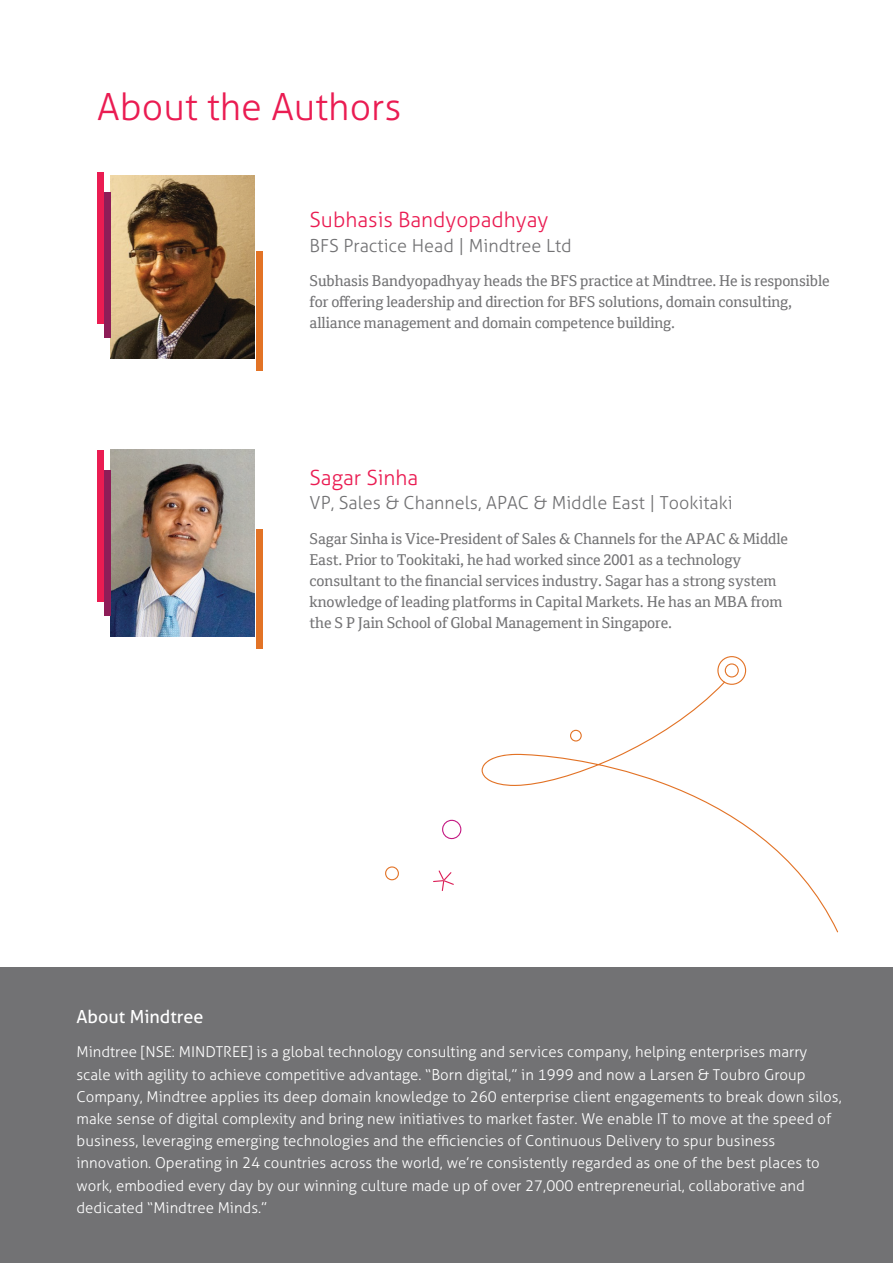
<style>
.page{position:relative;width:893px;height:1263px;background:#fff}
.page>*{position:absolute;margin:0;border:0;box-sizing:border-box;transform-origin:0 0}
.t1{font:300 37.5px "Aller Typo";color:#ea1c52}
.t2{font:300 21px "Aller Typo";color:#ea1c52}
.t3{font:300 18px "Aller Typo";color:#727274}
.t4{font:18px "Aller Typo";color:#fff}
.t5{font:300 15px/22.2px "Aller Typo";color:#fff}
.t6{font:15px/21px "Cordale";letter-spacing:-.01em;color:#727274}
</style>
<div class="page">
<div style="left:0;top:967px;width:893px;height:296px;background:#727274"></div>
<img style="left:111px;top:175px;width:144px;height:184px">
<div style="left:97px;top:172px;width:7px;height:152px;background:#ea1c52"></div>
<div style="left:104px;top:192px;width:7px;height:146px;background:#8e1d58"></div>
<div style="left:256px;top:251px;width:6px;height:120px;background:#e27326"></div>
<img style="left:111px;top:450px;width:144px;height:187px">
<div style="left:97px;top:450px;width:7px;height:152px;background:#ea1c52"></div>
<div style="left:104px;top:470px;width:7px;height:146px;background:#8e1d58"></div>
<div style="left:256px;top:530px;width:6px;height:119px;background:#e27326"></div>
<svg style="left:717px;top:656px;width:29px;height:25px"></svg>
<svg style="left:482px;top:681px;width:356px;height:251px"></svg>
<svg style="left:442px;top:820px;width:19px;height:19px"></svg>
<svg style="left:385px;top:866px;width:14px;height:14px"></svg>
<svg style="left:433px;top:870px;width:21px;height:21px"></svg>
<h1 class="t1" style="left:97px;top:84px;width:306px">About the Authors</h1>
<h2 class="t2" style="left:310px;top:207px;width:240px">Subhasis Bandyopadhyay</h2>
<p class="t3" style="left:310px;top:234px;width:263px">BFS Practice Head | Mindtree Ltd</p>
<p class="t6" style="left:310px;top:271px;width:522px">Subhasis Bandyopadhyay heads the BFS practice at Mindtree. He is responsible for offering leadership and direction for BFS solutions, domain consulting, alliance management and domain competence building.</p>
<h2 class="t2" style="left:310px;top:465px;width:110px">Sagar Sinha</h2>
<p class="t3" style="left:310px;top:492px;width:425px">VP, Sales &amp; Channels, APAC &amp; Middle East | Tookitaki</p>
<p class="t6" style="left:310px;top:528px;width:480px">Sagar Sinha is Vice-President of Sales &amp; Channels for the APAC &amp; Middle East. Prior to Tookitaki, he had worked since 2001 as a technology consultant to the financial services industry. Sagar has a strong system knowledge of leading platforms in Capital Markets. He has an MBA from the S P Jain School of Global Management in Singapore.</p>
<p class="t4" style="left:77px;top:1006px;width:128px">About Mindtree</p>
<p class="t5" style="left:77px;top:1041px;width:767px">Mindtree [NSE: MINDTREE] is a global technology consulting and services company, helping enterprises marry scale with agility to achieve competitive advantage. “Born digital,” in 1999 and now a Larsen &amp; Toubro Group Company, Mindtree applies its deep domain knowledge to 260 enterprise client engagements to break down silos, make sense of digital complexity and bring new initiatives to market faster. We enable IT to move at the speed of business, leveraging emerging technologies and the efficiencies of Continuous Delivery to spur business innovation. Operating in 24 countries across the world, we’re consistently regarded as one of the best places to work, embodied every day by our winning culture made up of over 27,000 entrepreneurial, collaborative and dedicated “Mindtree Minds.”</p>
</div>
